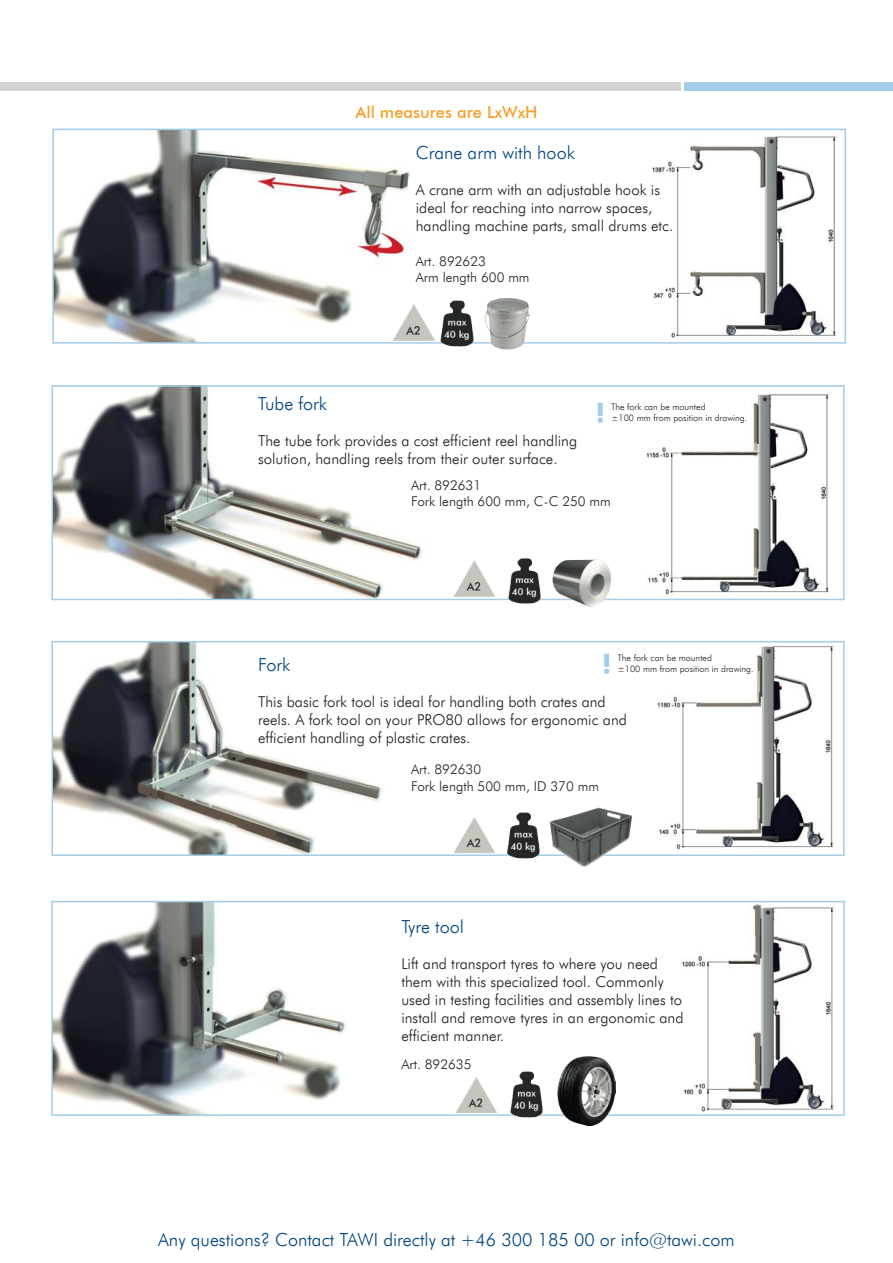
<style>
.page{position:relative;width:893px;height:1263px;background:#fff}
.page>*{position:absolute;margin:0;border:0;box-sizing:border-box;transform-origin:0 0}
.t1{font:700 27px "Futura BT";color:#a2cce7}
.t2{font:300 18px "Futura BT";color:#004583}
.t3{font:500 16.5px "Futura BT";color:#f99f2d}
.t4{font:300 15px/18px "Futura BT";color:#231f20}
.t5{font:300 13.5px/16.2px "Futura BT";color:#231f20}
.t6{font:300 9px "Futura BT";color:#231f20}
</style>
<div class="page">
<img style="left:682px;top:904px;width:152px;height:208px">
<img style="left:54px;top:904px;width:292px;height:209px">
<div style="left:51px;top:901px;width:794px;height:215px;border:2px solid #a2cce7"></div>
<img style="left:657px;top:644px;width:188px;height:209px">
<img style="left:54px;top:644px;width:328px;height:209px">
<div style="left:51px;top:641px;width:793px;height:215px;border:2px solid #a2cce7"></div>
<img style="left:646px;top:391px;width:199px;height:207px">
<img style="left:54px;top:388px;width:368px;height:209px">
<div style="left:51px;top:385px;width:793px;height:215px;border:2px solid #a2cce7"></div>
<img style="left:652px;top:136px;width:185px;height:203px">
<img style="left:55px;top:132px;width:355px;height:209px">
<div style="left:52px;top:129px;width:794px;height:215px;border:2px solid #a2cce7"></div>
<div style="left:684px;top:83px;width:209px;height:8px;background:#a2cce7"></div>
<div style="left:0;top:83px;width:681px;height:8px;background:#d1d2d4"></div>
<img style="left:480px;top:298px;width:55px;height:52px">
<img style="left:557px;top:1056px;width:58px;height:69px">
<img style="left:543px;top:559px;width:90px;height:48px">
<img style="left:548px;top:807px;width:85px;height:60px">
<img style="left:387px;top:298px;width:49px;height:46px">
<img style="left:447px;top:560px;width:48px;height:41px">
<img style="left:447px;top:817px;width:51px;height:39px">
<img style="left:449px;top:1077px;width:48px;height:39px">
<img style="left:436px;top:300px;width:40px;height:47px">
<img style="left:495px;top:558px;width:48px;height:46px">
<img style="left:498px;top:812px;width:44px;height:47px">
<img style="left:497px;top:1071px;width:48px;height:47px">
<p class="t3" style="left:355px;top:103px;width:184px">All measures are LxWxH</p>
<p class="t2" style="left:416px;top:141px;width:161px">Crane arm with hook</p>
<p class="t4" style="left:416px;top:180px;width:259px">A crane arm with an adjustable hook is ideal for reaching into narrow spaces, handling machine parts, small drums etc.</p>
<p class="t5" style="left:416px;top:253px;width:115px">Art. 892623<br>Arm length 600 mm</p>
<p class="t2" style="left:258px;top:393px;width:71px">Tube fork</p>
<p class="t4" style="left:258px;top:432px;width:321px">The tube fork provides a cost efficient reel handling solution, handling reels from their outer surface.</p>
<h1 class="t1" style="left:596px;top:397px;width:11px">!</h1>
<p class="t6" style="left:611px;top:412px;width:138px">±100 mm from position in drawing.</p>
<p class="t6" style="left:611px;top:401px;width:96px">The fork can be mounted</p>
<p class="t5" style="left:411px;top:477px;width:201px">Art. 892631<br>Fork length 600 mm, C-C 250 mm</p>
<h1 class="t1" style="left:602px;top:648px;width:11px">!</h1>
<p class="t6" style="left:617px;top:663px;width:138px">±100 mm from position in drawing.</p>
<p class="t6" style="left:617px;top:652px;width:96px">The fork can be mounted</p>
<p class="t2" style="left:258px;top:653px;width:34px">Fork</p>
<p class="t4" style="left:258px;top:692px;width:370px">This basic fork tool is ideal for handling both crates and reels. A fork tool on your PRO80 allows for ergonomic and efficient handling of plastic crates.</p>
<p class="t5" style="left:411px;top:761px;width:189px">Art. 892630<br>Fork length 500 mm, ID 370 mm</p>
<p class="t2" style="left:401px;top:915px;width:64px">Tyre tool</p>
<p class="t4" style="left:401px;top:954px;width:284px">Lift and transport tyres to where you need them with this specialized tool. Commonly used in testing facilities and assembly lines to install and remove tyres in an ergonomic and efficient manner.</p>
<p class="t5" style="left:401px;top:1056px;width:72px">Art. 892635</p>
<p class="t2" style="left:158px;top:1229px;width:578px">Any questions? Contact TAWI directly at +46 300 185 00 or info@tawi.com</p>
</div>
